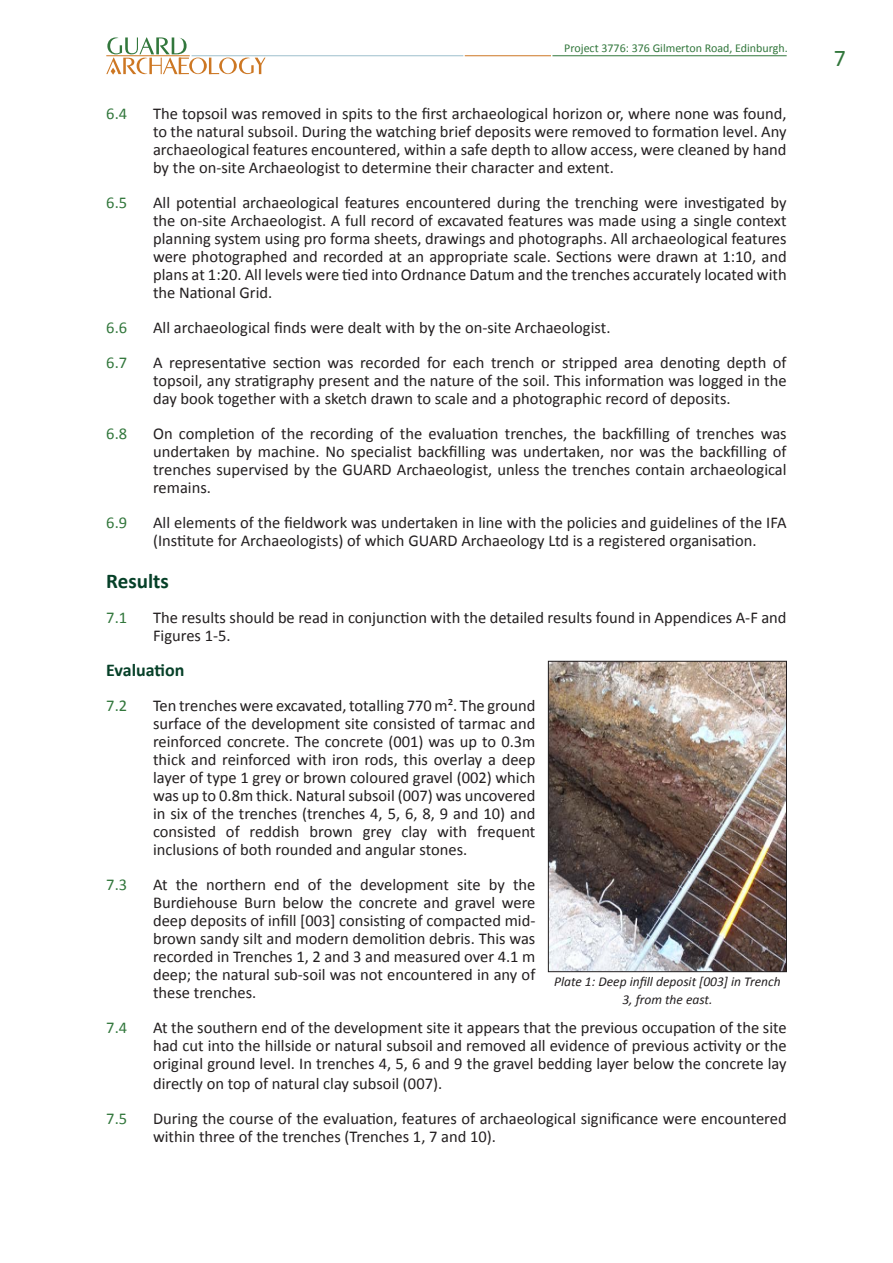
<style>
.page{position:relative;width:893px;height:1263px;background:#fff}
.page>*{position:absolute;margin:0;border:0;box-sizing:border-box;transform-origin:0 0}
.t1{font:24px "Calibri";color:#32773c}
.header_with_number{font:700 21px "Calibri";color:#064028}
.non-numbered_paragra{font:700 18px "Calibri";color:#064028}
.numbered_paragraph{font:16.5px/18px "Calibri 2";color:#231f20;text-align:justify}
.numbered_paragraph-2{font:16.5px "Calibri";color:#32773c}
.plate_caption{font:italic 13.5px/18px "Calibri";color:#231f20;text-align:center}
.t2{font:12px "Calibri";color:#32773c}
.s1{font-family:"Calibri"}
</style>
<div class="page">
<img style="left:550px;top:663px;width:235px;height:307px">
<div style="left:548px;top:661px;width:239px;height:311px;border:1px solid #231f20"></div>
<svg style="left:106px;top:37px;width:159px;height:38px"></svg>
<hr style="left:106px;top:55px;width:84px;height:1px;background:#cd7723">
<hr style="left:192px;top:55px;width:271px;height:1px;background:#9ebfcc">
<hr style="left:465px;top:55px;width:86px;height:1px;background:#cd7723">
<hr style="left:552px;top:55px;width:235px;height:1px;background:#32773c">
<p class="t2" style="left:564px;top:40px;width:225px">Project 3776: 376 Gilmerton Road, Edinburgh.</p>
<p class="numbered_paragraph-2" style="left:106px;top:103px;width:22px">6.4</p>
<p class="numbered_paragraph" style="left:153px;top:104px;width:635px">The topsoil was removed in spits to the first archaeological horizon or, where none was found, to the natural subsoil. During the watching brief deposits were removed to formation level. Any <span class="s1">archaeological features encountered, within a safe depth to allow access, were cleaned by hand by the on-site Archaeologist to determine their character and extent.</span></p>
<p class="numbered_paragraph-2" style="left:106px;top:192px;width:22px">6.5</p>
<p class="numbered_paragraph" style="left:153px;top:193px;width:635px">All potential archaeological features encountered during the trenching were investigated by the on-site Archaeologist. A full record of excavated features was made using a single context <span class="s1">planning system using pro forma sheets, drawings and photographs. All archaeological features </span>were photographed and recorded at an appropriate scale. Sections were drawn at 1:10, and plans at 1:20. All levels were tied into Ordnance Datum and the trenches accurately located with the National Grid.</p>
<p class="numbered_paragraph-2" style="left:106px;top:317px;width:22px">6.6</p>
<p class="numbered_paragraph" style="left:153px;top:318px;width:459px">All archaeological finds were dealt with by the on-site Archaeologist.</p>
<p class="numbered_paragraph-2" style="left:106px;top:352px;width:22px">6.7</p>
<p class="numbered_paragraph" style="left:153px;top:353px;width:635px">A representative section was recorded for each trench or stripped area denoting depth of topsoil, any stratigraphy present and the nature of the soil. This information was logged in the <span class="s1">day book together with a sketch drawn to scale and a photographic record of deposits.</span></p>
<p class="numbered_paragraph-2" style="left:106px;top:423px;width:22px">6.8</p>
<p class="numbered_paragraph" style="left:153px;top:424px;width:635px">On completion of the recording of the evaluation trenches, the backfilling of trenches was undertaken by machine. No specialist backfilling was undertaken, nor was the backfilling of trenches supervised by the GUARD Archaeologist, unless the trenches contain archaeological <span class="s1">remains.</span></p>
<p class="numbered_paragraph-2" style="left:106px;top:512px;width:22px">6.9</p>
<p class="numbered_paragraph" style="left:153px;top:513px;width:635px">All elements of the fieldwork was undertaken in line with the policies and guidelines of the IFA (Institute for Archaeologists) of which GUARD Archaeology Ltd is a registered organisation.</p>
<p class="header_with_number" style="left:106px;top:568px;width:64px">Results</p>
<p class="numbered_paragraph-2" style="left:106px;top:607px;width:22px">7.1</p>
<p class="numbered_paragraph" style="left:153px;top:609px;width:635px">The results should be read in conjunction with the detailed results found in Appendices A-F and<br><span class="s1">Figures 1-5.</span></p>
<p class="non-numbered_paragra" style="left:106px;top:658px;width:80px">Evaluation</p>
<p class="numbered_paragraph-2" style="left:106px;top:695px;width:22px">7.2</p>
<p class="numbered_paragraph" style="left:153px;top:697px;width:384px">Ten trenches were excavated, totalling 770 m². The ground surface of the development site consisted of tarmac and reinforced concrete. The concrete (001) was up to 0.3m thick and reinforced with iron rods, this overlay a deep layer of type 1 grey or brown coloured gravel (002) which was up to 0.8m thick. Natural subsoil (007) was uncovered in six of the trenches (trenches 4, 5, 6, 8, 9 and 10) and consisted of reddish brown grey clay with frequent <span class="s1">inclusions of both rounded and angular stones.</span></p>
<p class="numbered_paragraph-2" style="left:106px;top:874px;width:22px">7.3</p>
<p class="numbered_paragraph" style="left:153px;top:876px;width:384px">At the northern end of the development site by the Burdiehouse Burn below the concrete and gravel were deep deposits of infill [003] consisting of compacted mid&shy;brown sandy silt and modern demolition debris. This was recorded in Trenches 1, 2 and 3 and measured over 4.1 m <span class="s1">deep; the natural sub-soil was not encountered in any of these trenches.</span></p>
<p class="numbered_paragraph-2" style="left:106px;top:1017px;width:22px">7.4</p>
<p class="numbered_paragraph" style="left:153px;top:1019px;width:635px">At the southern end of the development site it appears that the previous occupation of the site had cut into the hillside or natural subsoil and removed all evidence of previous activity or the original ground level. In trenches 4, 5, 6 and 9 the gravel bedding layer below the concrete lay</p>
<p class="numbered_paragraph" style="left:153px;top:1074px;width:291px">directly on top of natural clay subsoil (007).</p>
<p class="numbered_paragraph-2" style="left:106px;top:1108px;width:22px">7.5</p>
<p class="numbered_paragraph" style="left:153px;top:1109px;width:635px">During the course of the evaluation, features of archaeological significance were encountered within three of the trenches (Trenches 1, 7 and 10).</p>
<p class="plate_caption" style="left:554px;top:972px;width:228px">Plate 1: Deep infill deposit [003] in Trench<br>3, from the east.</p>
<h1 class="t1" style="left:834px;top:43px;width:14px">7</h1>
</div>
